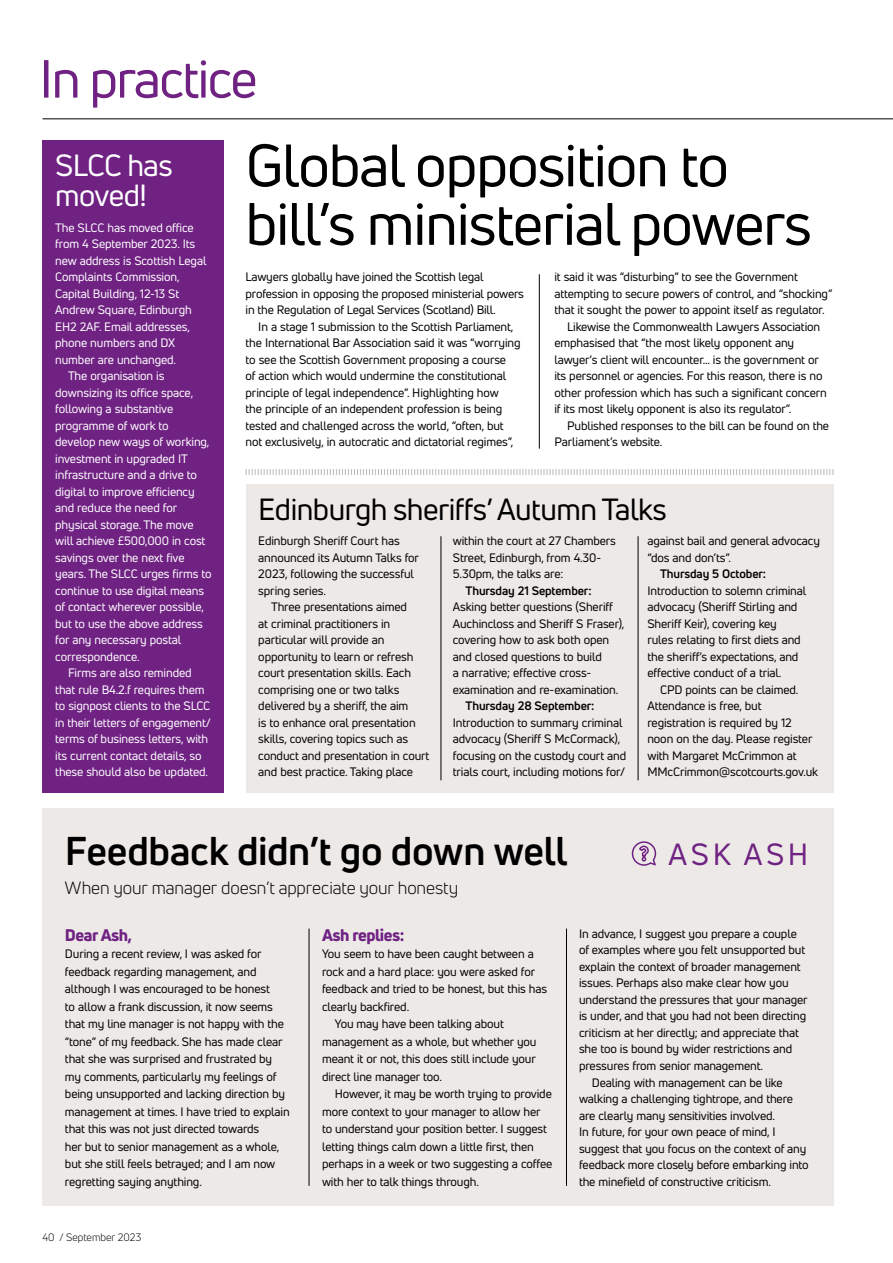
<style>
.page{position:relative;width:893px;height:1263px;background:#fff}
.page>*{position:absolute;margin:0;border:0;box-sizing:border-box;transform-origin:0 0}
.News_Head_Span{font:58.5px/58.5px "Uni Neue";letter-spacing:-.02em;color:#000}
.Section_Ident{font:52.5px "Uni Neue";letter-spacing:-.03em;color:#702283}
.Feature_Header{font:700 39.3px "Uni Neue";letter-spacing:-.01em;color:#000}
.News_Head_Span-2{font:30px "Uni Neue";letter-spacing:-.02em;color:#000}
.News_Head_Span-3{font:30px/30px "Uni Neue";letter-spacing:-.02em;color:#fff}
.News_Head_Span-4{font:30px "Uni Neue";letter-spacing:.12em;color:#702283}
.Feature_Standfirst{font:17.55px "Uni Neue";letter-spacing:-.01em;color:#000}
.Body_Text{font:800 16.5px "Uni Neue";letter-spacing:-.03em;color:#702283}
.Body_Text-2{font:12px/16.5px "Uni Neue";letter-spacing:-.01em;color:#000}
.Body_Text_No_Indent{font:12px/17.5px "Uni Neue";letter-spacing:-.01em;color:#000}
.Body_Text-3{font:12px/16.5px "Uni Neue";letter-spacing:-.01em;color:#fff}
.t1{font:10.5px "Uni Neue";color:#000}
.s1{font-weight:700}
</style>
<div class="page">
<svg style="left:246px;top:469px;width:587px;height:6px"></svg>
<div style="left:43px;top:140px;width:181px;height:653px;background:#702283"></div>
<div style="left:246px;top:485px;width:587px;height:308px;background:#ece9e7"></div>
<hr style="left:43px;top:119px;width:850px;height:1px;background:#000">
<hr style="left:539px;top:274px;width:1px;height:175px;background:#000">
<hr style="left:441px;top:536px;width:1px;height:244px;background:#000">
<hr style="left:638px;top:536px;width:1px;height:244px;background:#000">
<div style="left:42px;top:808px;width:792px;height:397px;background:#ece9e7"></div>
<svg style="left:631px;top:841px;width:26px;height:25px"></svg>
<hr style="left:309px;top:928px;width:1px;height:258px;background:#000">
<hr style="left:566px;top:928px;width:1px;height:258px;background:#000">
<p class="Section_Ident" style="left:39px;top:46px;width:220px">In practice</p>
<p class="News_Head_Span" style="left:246px;top:136px;width:568px">Global opposition to bill’s ministerial powers</p>
<p class="Body_Text_No_Indent" style="left:246px;top:269px;width:280px;line-height:16.5px">Lawyers globally have joined the Scottish legal profession in opposing the proposed ministerial powers in the Regulation of Legal Services (Scotland) Bill.</p>
<p class="Body_Text-2" style="left:246px;top:318px;width:277px;text-indent:13px">In a stage 1 submission to the Scottish Parliament, the International Bar Association said it was “worrying to see the Scottish Government proposing a course<br>of action which would undermine the constitutional principle of legal independence”. Highlighting how<br>the principle of an independent profession is being tested and challenged across the world, “often, but not exclusively, in autocratic and dictatorial regimes”,</p>
<p class="News_Head_Span-3" style="left:55px;top:150px;width:119px">SLCC has moved!</p>
<p class="Body_Text-3" style="left:55px;top:219px;width:153px">The SLCC has moved office from 4 September 2023. Its new address is Scottish Legal<br>Complaints Commission,<br>Capital Building, 12-13 St<br>Andrew Square, Edinburgh<br>EH2 2AF. Email addresses, phone numbers and DX number are unchanged.</p>
<p class="Body_Text-3" style="left:55px;top:368px;width:158px;text-indent:13px">The organisation is downsizing its office space, following a substantive programme of work to develop new ways of working, investment in upgraded IT infrastructure and a drive to digital to improve efficiency and reduce the need for physical storage. The move will achieve £500,000 in cost savings over the next five years. The SLCC urges firms to continue to use digital means of contact wherever possible, but to use the above address for any necessary postal correspondence.</p>
<p class="Body_Text-3" style="left:55px;top:665px;width:157px;text-indent:13px">Firms are also reminded that rule B4.2.f requires them to signpost clients to the SLCC in their letters of engagement/ terms of business letters, with its current contact details, so these should also be updated.</p>
<p class="Body_Text-2" style="left:554px;top:269px;width:280px">it said it was “disturbing” to see the Government attempting to secure powers of control, and “shocking” that it sought the power to appoint itself as regulator.</p>
<p class="Body_Text-2" style="left:554px;top:318px;width:274px;text-indent:13px">Likewise the Commonwealth Lawyers Association emphasised that “the most likely opponent any lawyer’s client will encounter… is the government or its personnel or agencies. For this reason, there is no other profession which has such a significant concern if its most likely opponent is also its regulator”.</p>
<p class="Body_Text-2" style="left:554px;top:417px;width:276px;text-indent:13px">Published responses to the bill can be found on the<br>Parliament’s website.</p>
<p class="News_Head_Span-2" style="left:258px;top:491px;width:410px">Edinburgh sheriffs’ Autumn Talks</p>
<p class="Body_Text_No_Indent" style="left:258px;top:533px;width:162px;line-height:16.5px">Edinburgh Sheriff Court has announced its Autumn Talks for<br>2023, following the successful spring series.</p>
<p class="Body_Text-2" style="left:258px;top:599px;width:173px;text-indent:13px">Three presentations aimed<br>at criminal practitioners in particular will provide an opportunity to learn or refresh court presentation skills. Each comprising one or two talks delivered by a sheriff, the aim<br>is to enhance oral presentation skills, covering topics such as conduct and presentation in court and best practice. Taking place</p>
<p class="Body_Text-2" style="left:453px;top:533px;width:165px">within the court at 27 Chambers<br>Street, Edinburgh, from 4.30-<br>5.30pm, the talks are:</p>
<p class="Body_Text-2" style="left:453px;top:582px;width:173px;text-indent:13px"><span class="s1">Thursday 21 September:<br></span>Asking better questions (Sheriff<br>Auchincloss and Sheriff S Fraser), covering how to ask both open and closed questions to build<br>a narrative; effective cross&shy;examination and re-examination.</p>
<p class="Body_Text-2" style="left:453px;top:698px;width:175px;text-indent:13px"><span class="s1">Thursday 28 September:<br></span>Introduction to summary criminal advocacy (Sheriff S McCormack), focusing on the custody court and trials court, including motions for/</p>
<p class="Body_Text-2" style="left:647px;top:533px;width:174px">against bail and general advocacy “dos and don’ts”.</p>
<p class="Body_Text-2" style="left:647px;top:566px;width:160px;text-indent:13px"><span class="s1">Thursday 5 October:<br></span>Introduction to solemn criminal advocacy (Sheriff Stirling and<br>Sheriff Keir), covering key<br>rules relating to first diets and the sheriff’s expectations, and effective conduct of a trial.</p>
<p class="Body_Text-2" style="left:647px;top:681px;width:172px;text-indent:13px">CPD points can be claimed.<br>Attendance is free, but registration is required by 12 noon on the day. Please register with Margaret McCrimmon at<br>MMcCrimmon@scotcourts.gov.uk</p>
<p class="Feature_Header" style="left:65px;top:826px;width:504px">Feedback didn’t go down well</p>
<p class="Feature_Standfirst" style="left:65px;top:878px;width:395px">When your manager doesn’t appreciate your honesty</p>
<p class="News_Head_Span-4" style="left:669px;top:836px;width:141px">ASK ASH</p>
<p class="Body_Text" style="left:65px;top:924px;width:68px">Dear Ash,</p>
<p class="Body_Text_No_Indent" style="left:65px;top:945px;width:226px">During a recent review, I was asked for feedback regarding management, and although I was encouraged to be honest<br>to allow a frank discussion, it now seems that my line manager is not happy with the “tone” of my feedback. She has made clear that she was surprised and frustrated by my comments, particularly my feelings of being unsupported and lacking direction by management at times. I have tried to explain that this was not just directed towards<br>her but to senior management as a whole, but she still feels betrayed; and I am now regretting saying anything.</p>
<p class="Body_Text" style="left:322px;top:924px;width:84px">Ash replies:</p>
<p class="Body_Text_No_Indent" style="left:322px;top:945px;width:227px">You seem to have been caught between a rock and a hard place: you were asked for feedback and tried to be honest, but this has clearly backfired.</p>
<p class="Body_Text-2" style="left:322px;top:1015px;width:216px;line-height:17.5px;text-indent:13px">You may have been talking about management as a whole, but whether you meant it or not, this does still include your direct line manager too.</p>
<p class="Body_Text-2" style="left:322px;top:1085px;width:232px;line-height:17.5px;text-indent:13px">However, it may be worth trying to provide more context to your manager to allow her to understand your position better. I suggest letting things calm down a little first, then perhaps in a week or two suggesting a coffee with her to talk things through.</p>
<p class="Body_Text-2" style="left:579px;top:925px;width:230px">In advance, I suggest you prepare a couple of examples where you felt unsupported but explain the context of broader management issues. Perhaps also make clear how you understand the pressures that your manager is under, and that you had not been directing criticism at her directly; and appreciate that she too is bound by wider restrictions and pressures from senior management.</p>
<p class="Body_Text-2" style="left:579px;top:1074px;width:231px;text-indent:13px">Dealing with management can be like walking a challenging tightrope, and there are clearly many sensitivities involved.<br>In future, for your own peace of mind, I suggest that you focus on the context of any feedback more closely before embarking into the minefield of constructive criticism.</p>
<p class="t1" style="left:43px;top:1231px;width:100px">40 / September 2023</p>
</div>
